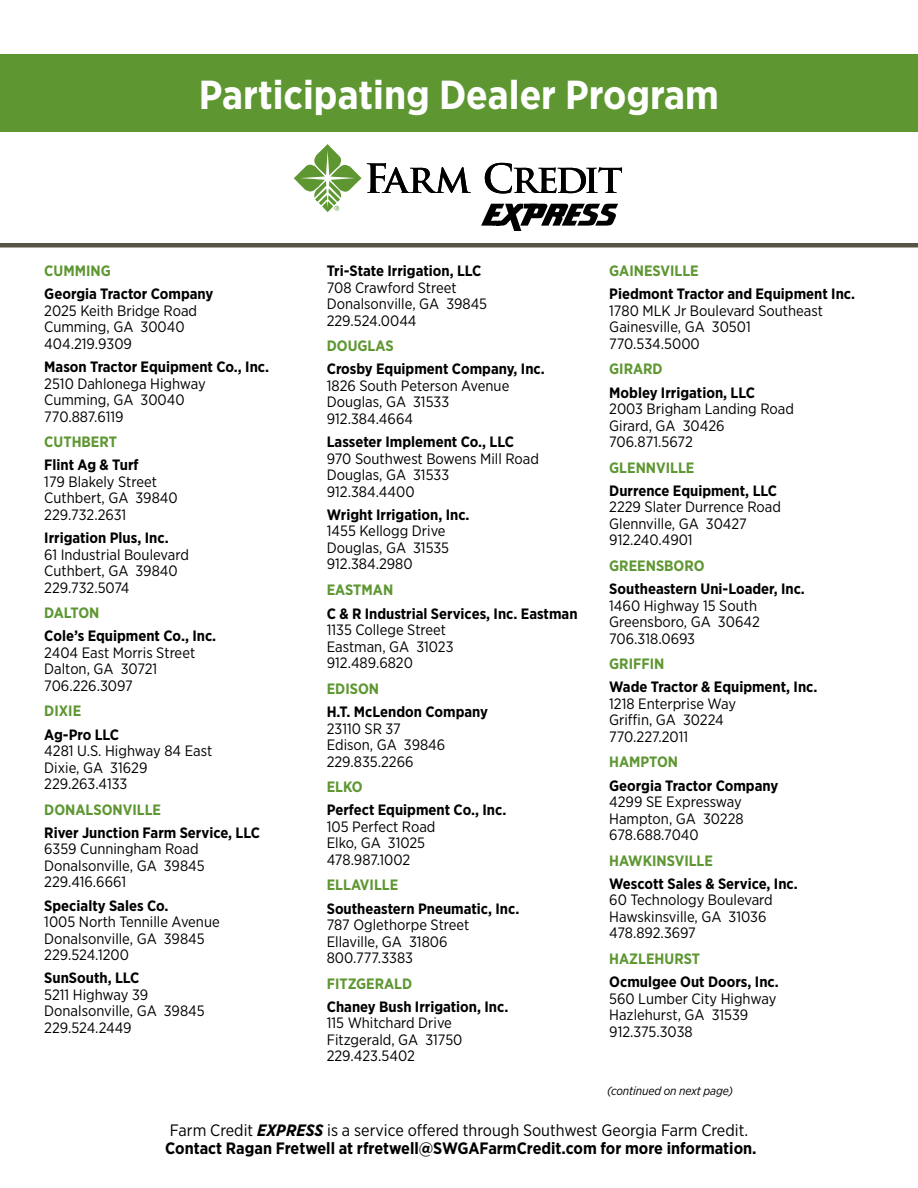
<style>
.page{position:relative;width:918px;height:1188px;background:#fff}
.page>*{position:absolute;margin:0;border:0;box-sizing:border-box;transform-origin:0 0}
.t1{font:700 40.5px "Gotham Narrow";color:#fff}
.t2{font:700 16.5px/18px "Gotham Narrow";color:#000}
.t3{font:15px/16.5px "Gotham Narrow";color:#000}
.t4{font:700 15px "Gotham Narrow";color:#000}
.t5{font:700 15px "Gotham Narrow";color:#5e9732}
.t6{font:italic 12px "Gotham Narrow";letter-spacing:-.01em;color:#000}
.s1{font-weight:400}
.s2{font-style:italic}
</style>
<div class="page">
<div style="left:0;top:54px;width:918px;height:78px;background:#5e9732"></div>
<svg style="left:294px;top:144px;width:177px;height:68px"></svg>
<svg style="left:485px;top:163px;width:137px;height:31px"></svg>
<svg style="left:481px;top:204px;width:137px;height:27px"></svg>
<div style="left:0;top:243px;width:918px;height:5px;background:#585445"></div>
<h1 class="t1" style="left:199px;top:69px;width:522px">Participating Dealer Program</h1>
<p class="t5" style="left:44px;top:261px;width:68px">CUMMING</p>
<p class="t4" style="left:44px;top:284px;width:171px">Georgia Tractor Company</p>
<p class="t3" style="left:44px;top:302px;width:154px">2025 Keith Bridge Road<br>Cumming, GA 30040<br>404.219.9309</p>
<p class="t4" style="left:44px;top:357px;width:226px">Mason Tractor Equipment Co., Inc.</p>
<p class="t3" style="left:44px;top:375px;width:163px">2510 Dahlonega Highway<br>Cumming, GA 30040<br>770.887.6119</p>
<p class="t5" style="left:44px;top:432px;width:74px">CUTHBERT</p>
<p class="t4" style="left:44px;top:455px;width:96px">Flint Ag &amp; Turf</p>
<p class="t3" style="left:44px;top:473px;width:135px">179 Blakely Street<br>Cuthbert, GA 39840<br>229.732.2631</p>
<p class="t4" style="left:44px;top:528px;width:126px">Irrigation Plus, Inc.</p>
<p class="t3" style="left:44px;top:546px;width:146px">61 Industrial Boulevard<br>Cuthbert, GA 39840<br>229.732.5074</p>
<p class="t5" style="left:44px;top:603px;width:57px">DALTON</p>
<p class="t4" style="left:44px;top:626px;width:174px">Cole’s Equipment Co., Inc.</p>
<p class="t3" style="left:44px;top:644px;width:152px">2404 East Morris Street<br>Dalton, GA 30721<br>706.226.3097</p>
<p class="t5" style="left:44px;top:701px;width:38px">DIXIE</p>
<p class="t4" style="left:44px;top:725px;width:76px">Ag-Pro LLC</p>
<p class="t3" style="left:44px;top:742px;width:169px">4281 U.S. Highway 84 East<br>Dixie, GA 31629<br>229.263.4133</p>
<p class="t5" style="left:44px;top:800px;width:118px">DONALSONVILLE</p>
<p class="t4" style="left:44px;top:823px;width:217px">River Junction Farm Service, LLC</p>
<p class="t3" style="left:44px;top:840px;width:162px">6359 Cunningham Road<br>Donalsonville, GA 39845<br>229.416.6661</p>
<p class="t4" style="left:44px;top:896px;width:126px">Specialty Sales Co.</p>
<p class="t3" style="left:44px;top:913px;width:177px">1005 North Tennille Avenue<br>Donalsonville, GA 39845<br>229.524.1200</p>
<p class="t4" style="left:44px;top:968px;width:97px">SunSouth, LLC</p>
<p class="t3" style="left:44px;top:986px;width:162px">5211 Highway 39<br>Donalsonville, GA 39845<br>229.524.2449</p>
<p class="t4" style="left:327px;top:261px;width:156px">Tri-State Irrigation, LLC</p>
<p class="t3" style="left:327px;top:279px;width:162px">708 Crawford Street<br>Donalsonville, GA 39845<br>229.524.0044</p>
<p class="t5" style="left:327px;top:336px;width:68px">DOUGLAS</p>
<p class="t4" style="left:327px;top:359px;width:220px">Crosby Equipment Company, Inc.</p>
<p class="t3" style="left:327px;top:377px;width:184px">1826 South Peterson Avenue<br>Douglas, GA 31533<br>912.384.4664</p>
<p class="t4" style="left:327px;top:432px;width:189px">Lasseter Implement Co., LLC</p>
<p class="t3" style="left:327px;top:450px;width:214px">970 Southwest Bowens Mill Road<br>Douglas, GA 31533<br>912.384.4400</p>
<p class="t4" style="left:327px;top:505px;width:144px">Wright Irrigation, Inc.</p>
<p class="t3" style="left:327px;top:522px;width:124px">1455 Kellogg Drive<br>Douglas, GA 31535<br>912.384.2980</p>
<p class="t5" style="left:327px;top:580px;width:68px">EASTMAN</p>
<p class="t4" style="left:327px;top:604px;width:252px">C &amp; R Industrial Services, Inc. Eastman</p>
<p class="t3" style="left:327px;top:621px;width:128px">1135 College Street<br>Eastman, GA 31023<br>912.489.6820</p>
<p class="t5" style="left:327px;top:679px;width:54px">EDISON</p>
<p class="t4" style="left:327px;top:702px;width:163px">H.T. McLendon Company</p>
<p class="t3" style="left:327px;top:720px;width:120px">23110 SR 37<br>Edison, GA 39846<br>229.835.2266</p>
<p class="t5" style="left:327px;top:777px;width:38px">ELKO</p>
<p class="t4" style="left:327px;top:800px;width:181px">Perfect Equipment Co., Inc.</p>
<p class="t3" style="left:327px;top:818px;width:110px">105 Perfect Road<br>Elko, GA 31025<br>478.987.1002</p>
<p class="t5" style="left:327px;top:875px;width:73px">ELLAVILLE</p>
<p class="t4" style="left:327px;top:899px;width:194px">Southeastern Pneumatic, Inc.</p>
<p class="t3" style="left:327px;top:916px;width:144px">787 Oglethorpe Street<br>Ellaville, GA 31806<br>800.777.3383</p>
<p class="t5" style="left:327px;top:974px;width:87px">FITZGERALD</p>
<p class="t4" style="left:327px;top:997px;width:183px">Chaney Bush Irrigation, Inc.</p>
<p class="t3" style="left:327px;top:1014px;width:137px">115 Whitchard Drive<br>Fitzgerald, GA 31750<br>229.423.5402</p>
<p class="t5" style="left:609px;top:261px;width:91px">GAINESVILLE</p>
<p class="t4" style="left:609px;top:284px;width:247px">Piedmont Tractor and Equipment Inc.</p>
<p class="t3" style="left:609px;top:302px;width:215px">1780 MLK Jr Boulevard Southeast<br>Gainesville, GA 30501<br>770.534.5000</p>
<p class="t5" style="left:609px;top:359px;width:55px">GIRARD</p>
<p class="t4" style="left:609px;top:383px;width:147px">Mobley Irrigation, LLC</p>
<p class="t3" style="left:609px;top:400px;width:186px">2003 Brigham Landing Road<br>Girard, GA 30426<br>706.871.5672</p>
<p class="t5" style="left:609px;top:458px;width:87px">GLENNVILLE</p>
<p class="t4" style="left:609px;top:481px;width:169px">Durrence Equipment, LLC</p>
<p class="t3" style="left:609px;top:498px;width:173px">2229 Slater Durrence Road<br>Glennville, GA 30427<br>912.240.4901</p>
<p class="t5" style="left:609px;top:556px;width:97px">GREENSBORO</p>
<p class="t4" style="left:609px;top:579px;width:197px">Southeastern Uni-Loader, Inc.</p>
<p class="t3" style="left:609px;top:597px;width:152px">1460 Highway 15 South<br>Greensboro, GA 30642<br>706.318.0693</p>
<p class="t5" style="left:609px;top:654px;width:57px">GRIFFIN</p>
<p class="t4" style="left:609px;top:677px;width:210px">Wade Tractor &amp; Equipment, Inc.</p>
<p class="t3" style="left:609px;top:695px;width:128px">1218 Enterprise Way<br>Griffin, GA 30224<br>770.227.2011</p>
<p class="t5" style="left:609px;top:752px;width:70px">HAMPTON</p>
<p class="t4" style="left:609px;top:776px;width:171px">Georgia Tractor Company</p>
<p class="t3" style="left:609px;top:793px;width:136px">4299 SE Expressway<br>Hampton, GA 30228<br>678.688.7040</p>
<p class="t5" style="left:609px;top:851px;width:105px">HAWKINSVILLE</p>
<p class="t4" style="left:609px;top:874px;width:190px">Wescott Sales &amp; Service, Inc.</p>
<p class="t3" style="left:609px;top:891px;width:165px">60 Technology Boulevard<br>Hawskinsville, GA 31036<br>478.892.3697</p>
<p class="t5" style="left:609px;top:949px;width:92px">HAZLEHURST</p>
<p class="t4" style="left:609px;top:972px;width:171px">Ocmulgee Out Doors, Inc.</p>
<p class="t3" style="left:609px;top:990px;width:169px">560 Lumber City Highway<br>Hazlehurst, GA 31539<br>912.375.3038</p>
<p class="t6" style="left:607px;top:1084px;width:128px">(continued on next page)</p>
<p class="t2" style="left:165px;top:1121px;width:593px"><span class="s1">Farm Credit</span> <span class="s2">EXPRESS</span> <span class="s1">is a service offered through Southwest Georgia Farm Credit.<br></span>Contact Ragan Fretwell at rfretwell@SWGAFarmCredit.com for more information.</p>
</div>
